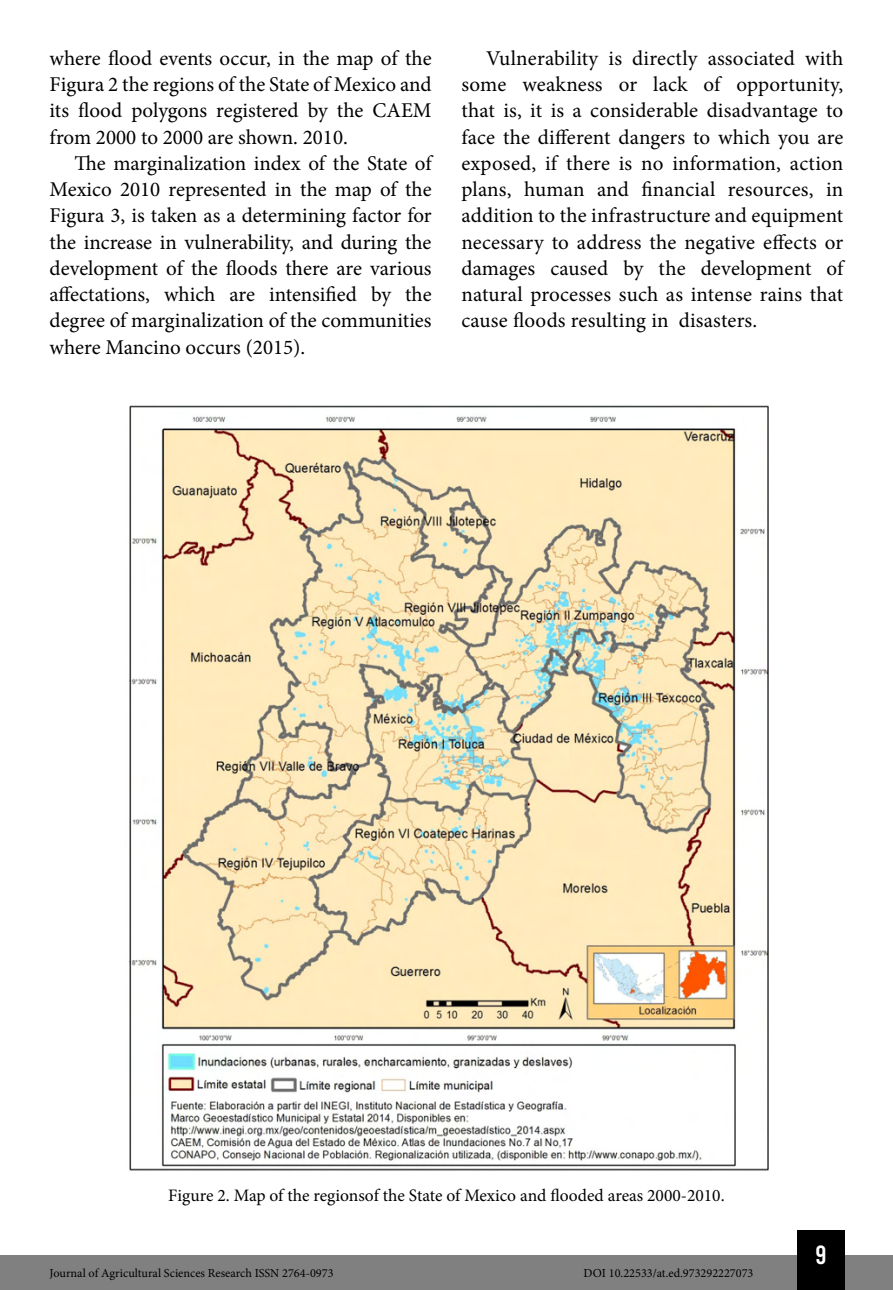
<style>
.page{position:relative;width:893px;height:1290px;background:#fff}
.page>*{position:absolute;margin:0;border:0;box-sizing:border-box;transform-origin:0 0}
.t1{font:26.25px "Bebas Kai";color:#fff}
.TXT{font:21px/26.2px "Minion Pro";color:#000;text-align:justify}
.Info_Imagem{font:17.5px "Minion Pro";color:#000}
.t2{font:12.25px "Minion Pro";color:#000}
</style>
<div class="page">
<div style="left:0;top:1255px;width:893px;height:35px;background:#808080"></div>
<div style="left:797px;top:1230px;width:48px;height:60px;background:#000"></div>
<img style="left:129px;top:405px;width:640px;height:766px">
<p class="TXT" style="left:50px;top:45px;width:384px">where flood events occur, in the map of the Figura 2 the regions of the State of Mexico and its flood polygons registered by the CAEM from 2000 to 2000 are shown. 2010.</p>
<p class="TXT" style="left:50px;top:150px;width:384px;text-indent:25px">The marginalization index of the State of Mexico 2010 represented in the map of the Figura 3, is taken as a determining factor for the increase in vulnerability, and during the development of the floods there are various affectations, which are intensified by the degree of marginalization of the communities where Mancino occurs (2015).</p>
<p class="TXT" style="left:461px;top:45px;width:384px;text-indent:25px">Vulnerability is directly associated with some weakness or lack of opportunity, that is, it is a considerable disadvantage to face the different dangers to which you are exposed, if there is no information, action plans, human and financial resources, in addition to the infrastructure and equipment necessary to address the negative effects or damages caused by the development of natural processes such as intense rains that cause floods resulting in disasters.</p>
<p class="Info_Imagem" style="left:168px;top:1183px;width:558px">Figure 2. Map of the regionsof the State of Mexico and flooded areas 2000-2010.</p>
<p class="t2" style="left:50px;top:1265px;width:285px">Journal of Agricultural Sciences Research ISSN 2764-0973</p>
<p class="t2" style="left:584px;top:1265px;width:171px">DOI 10.22533/at.ed.973292227073</p>
<p class="t1" style="left:815px;top:1241px;width:13px">9</p>
</div>
